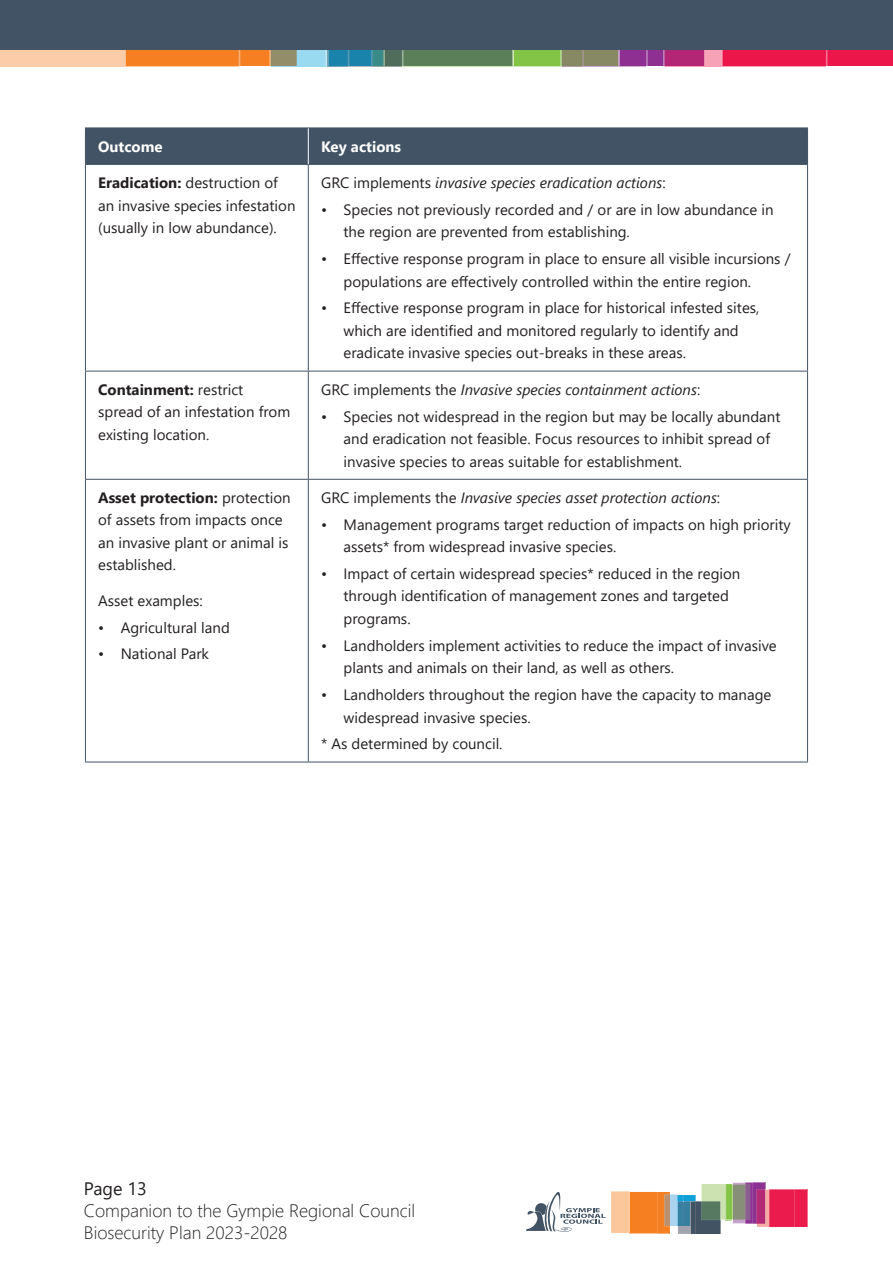
<style>
.page{position:relative;width:893px;height:1263px;background:#fff}
.page>*{position:absolute;margin:0;border:0;box-sizing:border-box;transform-origin:0 0}
.t1{font:300 18px/21.6px "Segoe UI";color:#231f20}
.t2{font:18px "Segoe UI";color:#231f20}
.Copy_1{font:15px/22.5px "Segoe UI";color:#231f20}
.Copy_1-2{font:italic 15px "Segoe UI";color:#231f20}
.Copy_1-3{font:700 15px "Segoe UI";color:#fff}
.s1{font-weight:700}
.s2{font-style:normal}
</style>
<div class="page">
<svg style="left:526px;top:1182px;width:281px;height:52px"></svg>
<div style="left:0;top:0;width:893px;height:58px;background:#415364"></div>
<svg style="left:0;top:51px;width:893px;height:15px;background:#b67769"></svg>
<div style="left:86px;top:129px;width:721px;height:35px;background:#415364"></div>
<hr style="left:85px;top:128px;width:223px;height:1px;background:#415364">
<hr style="left:85px;top:128px;width:1px;height:36px;background:#415364">
<hr style="left:308px;top:128px;width:500px;height:1px;background:#415364">
<hr style="left:807px;top:128px;width:1px;height:36px;background:#415364">
<hr style="left:85px;top:164px;width:223px;height:1px;background:#415364">
<hr style="left:308px;top:164px;width:500px;height:1px;background:#415364">
<hr style="left:85px;top:165px;width:1px;height:206px;background:#415364">
<hr style="left:308px;top:165px;width:1px;height:206px;background:#415364">
<hr style="left:807px;top:165px;width:1px;height:206px;background:#415364">
<hr style="left:85px;top:371px;width:1px;height:108px;background:#415364">
<hr style="left:308px;top:371px;width:1px;height:108px;background:#415364">
<hr style="left:807px;top:371px;width:1px;height:108px;background:#415364">
<hr style="left:85px;top:479px;width:223px;height:1px;background:#415364">
<hr style="left:85px;top:480px;width:1px;height:282px;background:#415364">
<hr style="left:308px;top:479px;width:500px;height:1px;background:#415364">
<hr style="left:308px;top:480px;width:1px;height:282px;background:#415364">
<hr style="left:807px;top:480px;width:1px;height:282px;background:#415364">
<hr style="left:85px;top:762px;width:223px;height:1px;background:#415364">
<hr style="left:308px;top:762px;width:500px;height:1px;background:#415364">
<hr style="left:308px;top:128px;width:1px;height:36px;background:#fff">
<hr style="left:85px;top:371px;width:223px;height:1px;background:#415364">
<hr style="left:308px;top:371px;width:500px;height:1px;background:#415364">
<p class="Copy_1-3" style="left:98px;top:132px;width:66px">Outcome</p>
<p class="Copy_1-3" style="left:321px;top:132px;width:82px">Key actions</p>
<p class="Copy_1" style="left:98px;top:170px;width:199px"><span class="s1">Eradication:</span> destruction of an invasive species infestation (usually in low abundance).</p>
<p class="Copy_1-2" style="left:321px;top:169px;width:346px"><span class="s2">GRC implements</span> invasive species eradication actions<span class="s2">:</span></p>
<p class="Copy_1" style="left:344px;top:197px;width:431px;text-indent:-22px">• Species not previously recorded and / or are in low abundance in the region are prevented from establishing.</p>
<p class="Copy_1" style="left:344px;top:246px;width:449px;text-indent:-22px">• Effective response program in place to ensure all visible incursions / populations are effectively controlled within the entire region.</p>
<p class="Copy_1" style="left:344px;top:295px;width:417px;text-indent:-22px">• Effective response program in place for historical infested sites, which are identified and monitored regularly to identify and eradicate invasive species out-breaks in these areas.</p>
<p class="Copy_1" style="left:98px;top:377px;width:194px"><span class="s1">Containment:</span> restrict spread of an infestation from existing location.</p>
<p class="Copy_1-2" style="left:321px;top:375px;width:381px"><span class="s2">GRC implements the</span> Invasive species containment actions<span class="s2">:</span></p>
<p class="Copy_1" style="left:344px;top:404px;width:438px;text-indent:-22px">• Species not widespread in the region but may be locally abundant and eradication not feasible. Focus resources to inhibit spread of invasive species to areas suitable for establishment.</p>
<p class="Copy_1" style="left:98px;top:485px;width:194px"><span class="s1">Asset protection:</span> protection of assets from impacts once an invasive plant or animal is established.</p>
<p class="Copy_1" style="left:98px;top:588px;width:106px">Asset examples:</p>
<p class="Copy_1" style="left:98px;top:615px;width:133px">• Agricultural land</p>
<p class="Copy_1" style="left:98px;top:641px;width:112px">• National Park</p>
<p class="Copy_1-2" style="left:321px;top:483px;width:401px"><span class="s2">GRC implements the</span> Invasive species asset protection actions<span class="s2">:</span></p>
<p class="Copy_1" style="left:344px;top:512px;width:449px;text-indent:-22px">• Management programs target reduction of impacts on high priority assets* from widespread invasive species.</p>
<p class="Copy_1" style="left:344px;top:561px;width:398px;text-indent:-22px">• Impact of certain widespread species* reduced in the region through identification of management zones and targeted programs.</p>
<p class="Copy_1" style="left:344px;top:633px;width:435px;text-indent:-22px">• Landholders implement activities to reduce the impact of invasive plants and animals on their land, as well as others.</p>
<p class="Copy_1" style="left:344px;top:682px;width:429px;text-indent:-22px">• Landholders throughout the region have the capacity to manage widespread invasive species.</p>
<p class="Copy_1" style="left:321px;top:731px;width:183px">* As determined by council.</p>
<p class="t2" style="left:84px;top:1172px;width:64px">Page 13</p>
<p class="t1" style="left:84px;top:1198px;width:333px">Companion to the Gympie Regional Council<br>Biosecurity Plan 2023-2028</p>
</div>
